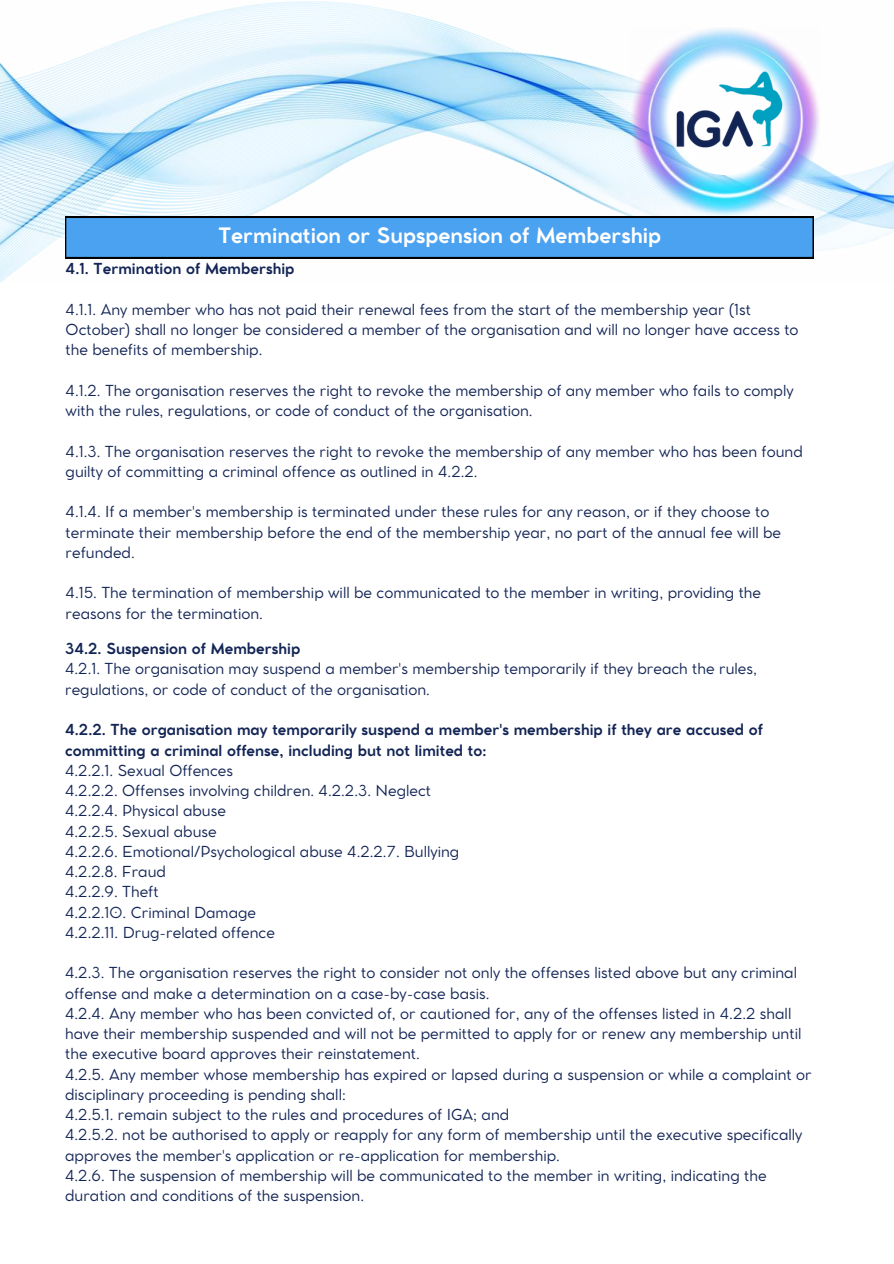
<style>
.page{position:relative;width:894px;height:1264px;background:#fff}
.page>*{position:absolute;margin:0;border:0;box-sizing:border-box;transform-origin:0 0}
.t1{font:700 21px "Cocomat Pro";color:#fff}
.t2{font:15px/20.2px "Cocomat Pro";color:#132555}
.t3{font:700 15px/20.2px "Cocomat Pro";color:#132555}
</style>
<div class="page">
<img style="left:0;top:1px;width:893px;height:281px">
<img style="left:630px;top:27px;width:190px;height:188px">
<svg style="left:65px;top:217px;width:748px;height:41px;background:#4699e2"></svg>
<h1 class="t1" style="left:218px;top:221px;width:444px">Termination or Supspension of Membership</h1>
<p class="t3" style="left:66px;top:258px;width:230px">4.1. Termination of Membership</p>
<p class="t2" style="left:66px;top:299px;width:734px">4.1.1. Any member who has not paid their renewal fees from the start of the membership year (1st<br>October) shall no longer be considered a member of the organisation and will no longer have access to the benefits of membership.</p>
<p class="t2" style="left:66px;top:380px;width:729px">4.1.2. The organisation reserves the right to revoke the membership of any member who fails to comply with the rules, regulations, or code of conduct of the organisation.</p>
<p class="t2" style="left:66px;top:441px;width:738px">4.1.3. The organisation reserves the right to revoke the membership of any member who has been found guilty of committing a criminal offence as outlined in 4.2.2.</p>
<p class="t2" style="left:66px;top:501px;width:717px">4.1.4. If a member's membership is terminated under these rules for any reason, or if they choose to terminate their membership before the end of the membership year, no part of the annual fee will be refunded.</p>
<p class="t2" style="left:66px;top:582px;width:697px">4.15. The termination of membership will be communicated to the member in writing, providing the reasons for the termination.</p>
<p class="t3" style="left:65px;top:638px;width:236px">34.2. Suspension of Membership</p>
<p class="t2" style="left:65px;top:658px;width:693px">4.2.1. The organisation may suspend a member's membership temporarily if they breach the rules, regulations, or code of conduct of the organisation.</p>
<p class="t3" style="left:65px;top:719px;width:699px">4.2.2. The organisation may temporarily suspend a member's membership if they are accused of committing a criminal offense, including but not limited to:</p>
<p class="t2" style="left:65px;top:760px;width:395px">4.2.2.1. Sexual Offences<br>4.2.2.2. Offenses involving children. 4.2.2.3. Neglect<br>4.2.2.4. Physical abuse<br>4.2.2.5. Sexual abuse<br>4.2.2.6. Emotional/Psychological abuse 4.2.2.7. Bullying<br>4.2.2.8. Fraud<br>4.2.2.9. Theft<br>4.2.2.10. Criminal Damage<br>4.2.2.11. Drug-related offence</p>
<p class="t2" style="left:65px;top:962px;width:747px">4.2.3. The organisation reserves the right to consider not only the offenses listed above but any criminal offense and make a determination on a case-by-case basis.<br>4.2.4. Any member who has been convicted of, or cautioned for, any of the offenses listed in 4.2.2 shall have their membership suspended and will not be permitted to apply for or renew any membership until the executive board approves their reinstatement.<br>4.2.5. Any member whose membership has expired or lapsed during a suspension or while a complaint or disciplinary proceeding is pending shall:<br>4.2.5.1. remain subject to the rules and procedures of IGA; and<br>4.2.5.2. not be authorised to apply or reapply for any form of membership until the executive specifically approves the member's application or re-application for membership.<br>4.2.6. The suspension of membership will be communicated to the member in writing, indicating the duration and conditions of the suspension.</p>
</div>
